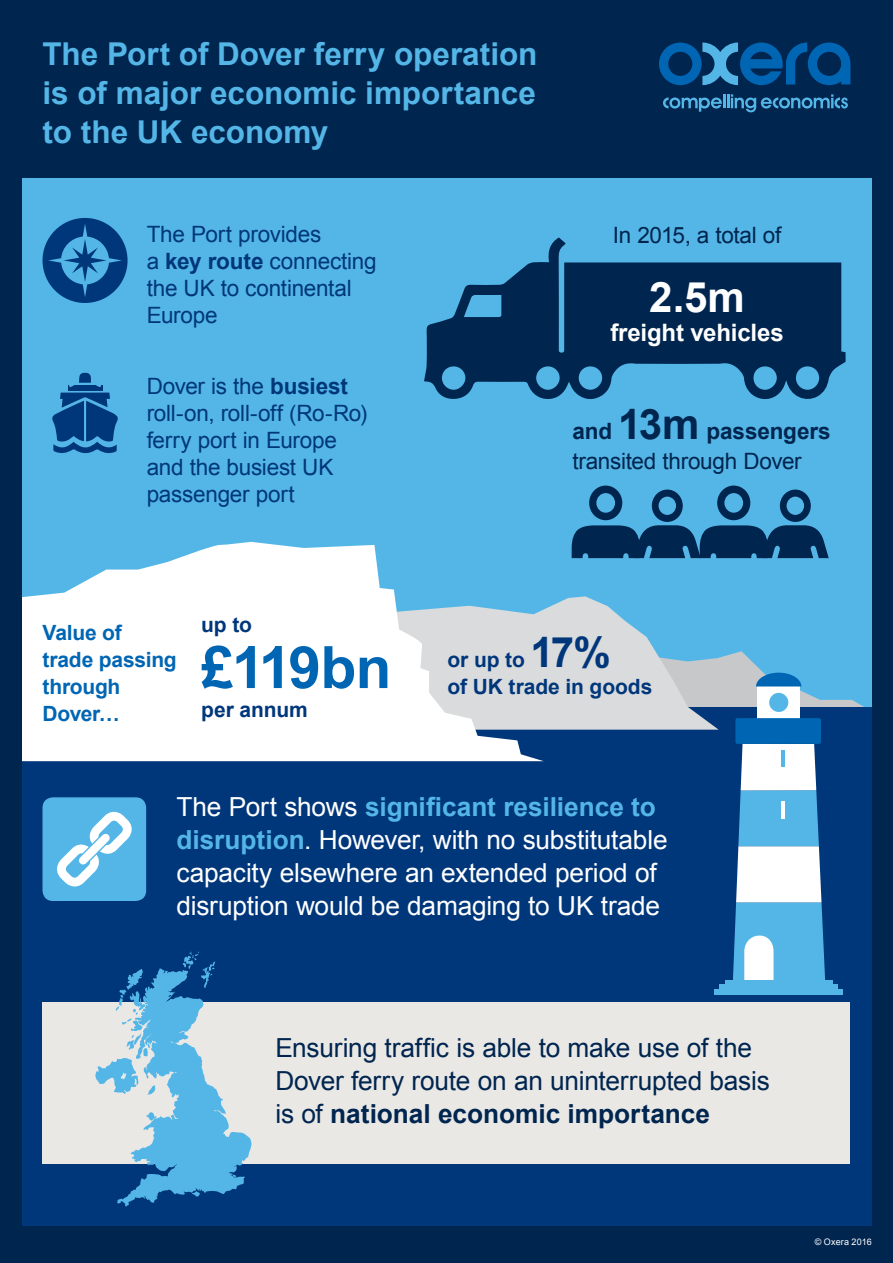
<style>
.page{position:relative;width:893px;height:1263px;background:#00254f}
.page>*{position:absolute;margin:0;border:0;box-sizing:border-box;transform-origin:0 0}
.t1{font:700 58.5px "Arial";letter-spacing:-.03em;color:#0066b3}
.t2{font:700 42px "Arial";color:#fff}
.t3{font:700 31.5px/39px "Arial";color:#54b6e7;text-align:justify}
.t4{font:26.25px/33px "Arial";letter-spacing:-.01em;color:#fff}
.t5{font:26.25px/33px "Arial";letter-spacing:-.01em;color:#00254f}
.t6{font:700 24px "Arial";letter-spacing:-.005em;color:#fff}
.t7{font:22.5px/27px "Arial";letter-spacing:-.01em;color:#00377b}
.t8{font:22.5px/29.4px "Arial";letter-spacing:-.015em;color:#00254f}
.t9{font:700 21px/27px "Arial";letter-spacing:-.005em;color:#00377b}
.t10{font:700 21px/27px "Arial";letter-spacing:-.01em;color:#0066b3}
.t11{font:9px "Arial";letter-spacing:.02em;color:#fff}
.s1{font-weight:700}
.s2{font-weight:700;font-size:42px}
.s3{font-size:42px}
.s4{font-weight:700;color:#54b6e7}
</style>
<div class="page">
<div style="left:21px;top:706px;width:851px;height:519px;background:#00377b"></div>
<div style="left:21px;top:179px;width:851px;height:528px;background:#54b6e7"></div>
<div style="left:43px;top:1002px;width:807px;height:162px;background:#eae8e5"></div>
<svg style="left:663px;top:94px;width:185px;height:18px"></svg>
<svg style="left:659px;top:43px;width:191px;height:42px"></svg>
<svg style="left:572px;top:486px;width:257px;height:72px"></svg>
<svg style="left:544px;top:596px;width:175px;height:134px;fill:#dadbdc"></svg>
<svg style="left:21px;top:542px;width:523px;height:219px;fill:#fff"></svg>
<svg style="left:52px;top:393px;width:66px;height:61px"></svg>
<div style="left:68px;top:385px;width:34px;height:6px;background:#00377b"></div>
<svg style="left:43px;top:218px;width:85px;height:85px"></svg>
<div style="left:43px;top:797px;width:103px;height:104px;background:#54b6e7;border-radius:10px"></div>
<svg style="left:57px;top:811px;width:75px;height:76px"></svg>
<svg style="left:424px;top:237px;width:422px;height:163px;fill:#00254f"></svg>
<svg style="left:69px;top:373px;width:32px;height:14px"></svg>
<svg style="left:95px;top:951px;width:157px;height:256px"></svg>
<svg style="left:733px;top:744px;width:93px;height:236px;background:#92c5e3"></svg>
<div style="left:725px;top:980px;width:108px;height:5px;background:#54b6e7"></div>
<div style="left:720px;top:984px;width:118px;height:6px;background:#54b6e7"></div>
<div style="left:715px;top:989px;width:128px;height:6px;background:#54b6e7"></div>
<div style="left:757px;top:686px;width:43px;height:33px;background:#fff"></div>
<svg style="left:769px;top:693px;width:19px;height:19px"></svg>
<div style="left:735px;top:718px;width:86px;height:26px;background:#0066b3;border-radius:2px"></div>
<svg style="left:597px;top:646px;width:267px;height:61px"></svg>
<p class="t3" style="left:43px;top:36px;width:496px">The Port of Dover ferry operation is of major economic importance to the UK economy</p>
<p class="t7" style="left:147px;top:220px;width:232px">The Port provides<br>a <span class="s1">key route</span> connecting the UK to continental<br>Europe</p>
<p class="t7" style="left:147px;top:372px;width:222px">Dover is the <span class="s1">busiest </span>roll-on, roll-off (Ro-Ro) ferry port in Europe and the busiest UK passenger port</p>
<p class="t8" style="left:613px;top:221px;width:170px">In 2015, a total of</p>
<p class="t2" style="left:649px;top:269px;width:97px">2.5m</p>
<p class="t6" style="left:610px;top:317px;width:175px">freight vehicles</p>
<p class="t8" style="left:572px;top:417px;width:260px"><span class="s1">and</span> <span class="s2">13m</span> <span class="s1">passengers </span>transited through Dover</p>
<p class="t10" style="left:43px;top:620px;width:136px">Value of trade passing through<br>Dover…</p>
<p class="t9" style="left:201px;top:611px;width:52px">up to</p>
<p class="t1" style="left:201px;top:628px;width:192px">£119bn</p>
<p class="t9" style="left:201px;top:696px;width:108px">per annum</p>
<p class="t9" style="left:448px;top:647px;width:206px">or up to <span class="s3">17%<br></span>of UK trade in goods</p>
<p class="t4" style="left:176px;top:791px;width:493px">The Port shows <span class="s4">significant resilience to disruption</span>. However, with no substitutable capacity elsewhere an extended period of disruption would be damaging to UK trade</p>
<p class="t5" style="left:275px;top:1031px;width:496px">Ensuring traffic is able to make use of the<br>Dover ferry route on an uninterrupted basis is of <span class="s1">national economic importance</span></p>
<p class="t11" style="left:815px;top:1236px;width:58px">© Oxera 2016</p>
</div>
